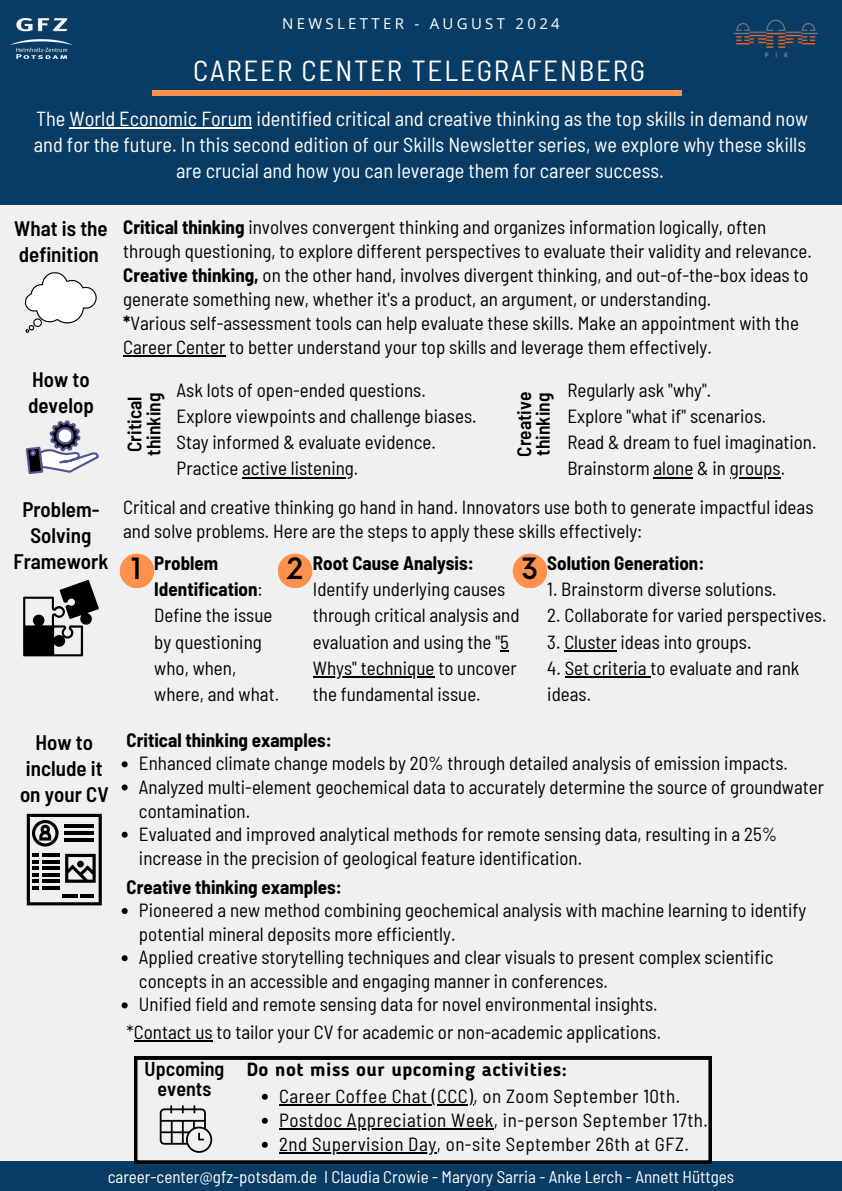
<style>
.page{position:relative;width:842px;height:1191px;background:#fff}
.page>*{position:absolute;margin:0;border:0;box-sizing:border-box;transform-origin:0 0}
.t1{font:semi-condensed 29px "Barlow";letter-spacing:.06em;color:#fff}
.t2{font:500 28.6px "Now";color:#000}
.t3{font:600 semi-condensed 21px/26.2px "Barlow";color:#000}
.t4{font:semi-condensed 20.3px/26.2px "Barlow";color:#fff;text-align:center}
.t5{font:600 semi-condensed 20px/19.5px "Barlow";color:#000;text-align:center}
.t6{font:600 semi-condensed 19.4px/18.8px "Barlow";color:#000}
.t7{font:semi-condensed 19px/26.2px "Barlow";color:#000}
.t8{font:semi-condensed 19px "Barlow";letter-spacing:.025em;color:#000}
.t9{font:700 semi-condensed 19px "Barlow";color:#000}
.t10{font:700 19px "Blogger Sans";letter-spacing:.025em;color:#000}
.t11{font:semi-condensed 17px "Barlow";color:#fff}
.t12{font:15px "Open Sans";letter-spacing:.22em;color:#fff}
.s1{font-weight:700}
</style>
<div class="page">
<div style="left:0;top:0;width:842px;height:1190px;background:#f0f0f0"></div>
<div style="left:0;top:0;width:842px;height:204px;background:#083c64"></div>
<div style="left:152px;top:90px;width:530px;height:6px;background:#ff914d"></div>
<img style="left:11px;top:18px;width:61px;height:40px">
<img style="left:733px;top:19px;width:85px;height:39px">
<div style="left:0;top:1161px;width:842px;height:29px;background:#083c64"></div>
<hr style="left:70px;top:127px;width:182px;height:2px;background:#fff">
<svg style="left:24px;top:272px;width:73px;height:61px"></svg>
<hr style="left:123px;top:355px;width:102px;height:1px;background:#000">
<svg style="left:27px;top:813px;width:75px;height:92px"></svg>
<div style="left:77px;top:860px;width:7px;height:7px;background:#000;border-radius:50%"></div>
<svg style="left:122px;top:761px;width:6px;height:6px"></svg>
<svg style="left:122px;top:784px;width:6px;height:6px"></svg>
<svg style="left:122px;top:831px;width:6px;height:6px"></svg>
<svg style="left:122px;top:908px;width:6px;height:5px"></svg>
<svg style="left:122px;top:955px;width:6px;height:6px"></svg>
<svg style="left:122px;top:1002px;width:6px;height:6px"></svg>
<hr style="left:134px;top:1040px;width:79px;height:1px;background:#000">
<svg style="left:134px;top:1056px;width:577px;height:107px"></svg>
<svg style="left:160px;top:1104px;width:52px;height:48px"></svg>
<svg style="left:262px;top:1093px;width:6px;height:6px"></svg>
<hr style="left:279px;top:1104px;width:195px;height:1px;background:#000">
<svg style="left:262px;top:1117px;width:6px;height:6px"></svg>
<hr style="left:279px;top:1128px;width:215px;height:1px;background:#000">
<svg style="left:262px;top:1141px;width:6px;height:6px"></svg>
<hr style="left:279px;top:1152px;width:158px;height:1px;background:#000">
<svg style="left:26px;top:420px;width:73px;height:54px"></svg>
<hr style="left:242px;top:477px;width:112px;height:1px;background:#000">
<hr style="left:653px;top:477px;width:40px;height:1px;background:#000">
<hr style="left:730px;top:477px;width:51px;height:1px;background:#000">
<hr style="left:313px;top:676px;width:122px;height:1px;background:#000">
<svg style="left:23px;top:580px;width:76px;height:76px"></svg>
<hr style="left:564px;top:650px;width:53px;height:1px;background:#000">
<hr style="left:565px;top:676px;width:85px;height:1px;background:#000">
<div style="left:120px;top:553px;width:34px;height:35px;background:#ff914d;border-radius:50%"></div>
<div style="left:278px;top:553px;width:34px;height:35px;background:#ff914d;border-radius:50%"></div>
<div style="left:513px;top:553px;width:34px;height:35px;background:#ff914d;border-radius:50%"></div>
<h1 class="t12" style="left:282px;top:13px;width:279px">NEWSLETTER - AUGUST 2024</h1>
<p class="t1" style="left:193px;top:52px;width:454px">CAREER CENTER TELEGRAFENBERG</p>
<h3 class="t4" style="left:34px;top:105px;width:776px">The World Economic Forum identified critical and creative thinking as the top skills in demand now and for the future. In this second edition of our Skills Newsletter series, we explore why these skills are crucial and how you can leverage them for career success.</h3>
<h3 class="t3" style="left:14px;top:214px;width:95px">What is the definition</h3>
<p class="t3" style="left:28px;top:365px;width:67px">How to develop</p>
<p class="t3" style="left:13px;top:495px;width:97px;text-align:center">Problem-<br>Solving<br>Framework</p>
<p class="t7" style="left:123px;top:214px;width:690px;line-height:24px"><span class="s1">Critical thinking</span> involves convergent thinking and organizes information logically, often through questioning, to explore different perspectives to evaluate their validity and relevance.<br><span class="s1">Creative thinking,</span> on the other hand, involves divergent thinking, and out-of-the-box ideas to generate something new, whether it's a product, an argument, or understanding.<br><span class="s1">*</span>Various self-assessment tools can help evaluate these skills. Make an appointment with the Career Center to better understand your top skills and leverage them effectively.</p>
<h2 class="t7" style="left:177px;top:376px;width:301px">Ask lots of open-ended questions.<br>Explore viewpoints and challenge biases.<br>Stay informed &amp; evaluate evidence.<br>Practice active listening.</h2>
<p class="t7" style="left:567px;top:376px;width:251px">Regularly ask "why".<br>Explore "what if" scenarios.<br>Read &amp; dream to fuel imagination.<br>Brainstorm alone &amp; in groups.</p>
<p class="t6" style="left:124px;top:455px;width:64px;rotate:-90deg">Critical thinking</p>
<h2 class="t6" style="left:514px;top:456px;width:66px;rotate:-90deg">Creative thinking</h2>
<h3 class="t7" style="left:123px;top:494px;width:692px;line-height:24px">Critical and creative thinking go hand in hand. Innovators use both to generate impactful ideas and solve problems. Here are the steps to apply these skills effectively:</h3>
<h2 class="t9" style="left:547px;top:550px;width:159px">Solution Generation:</h2>
<h2 class="t7" style="left:547px;top:575px;width:231px">1. Brainstorm diverse solutions.</h2>
<h2 class="t7" style="left:547px;top:601px;width:281px">2. Collaborate for varied perspectives.</h2>
<h2 class="t7" style="left:547px;top:627px;width:206px">3. Cluster ideas into groups.</h2>
<h2 class="t7" style="left:547px;top:654px;width:254px">4. Set criteria to evaluate and rank ideas.</h2>
<p class="t7" style="left:154px;top:549px;width:126px"><span class="s1">Problem<br>Identification</span>:<br>Define the issue by questioning who, when, where, and what.</p>
<p class="t7" style="left:313px;top:549px;width:208px"><span class="s1">Root Cause Analysis:<br></span>Identify underlying causes through critical analysis and evaluation and using the "5</p>
<h2 class="t2" style="left:131px;top:553px;width:13px">1</h2>
<p class="t2" style="left:287px;top:553px;width:18px">2</p>
<p class="t2" style="left:521px;top:553px;width:19px">3</p>
<p class="t7" style="left:313px;top:654px;width:205px">Whys" technique to uncover the fundamental issue.</p>
<h2 class="t3" style="left:20px;top:728px;width:90px;text-align:center">How to include it on your CV</h2>
<p class="t9" style="left:127px;top:728px;width:207px">Critical thinking examples:</p>
<h2 class="t7" style="left:139px;top:749px;width:651px">Enhanced climate change models by 20% through detailed analysis of emission impacts.</h2>
<h3 class="t7" style="left:139px;top:773px;width:687px;line-height:24px">Analyzed multi-element geochemical data to accurately determine the source of groundwater contamination.</h3>
<h2 class="t7" style="left:139px;top:821px;width:640px;line-height:24px">Evaluated and improved analytical methods for remote sensing data, resulting in a 25% increase in the precision of geological feature identification.</h2>
<h3 class="t9" style="left:127px;top:875px;width:217px">Creative thinking examples:</h3>
<h2 class="t7" style="left:139px;top:897px;width:669px;line-height:24px">Pioneered a new method combining geochemical analysis with machine learning to identify potential mineral deposits more efficiently.</h2>
<p class="t7" style="left:139px;top:944px;width:636px;line-height:24px">Applied creative storytelling techniques and clear visuals to present complex scientific concepts in an accessible and engaging manner in conferences.</p>
<h3 class="t7" style="left:139px;top:990px;width:520px">Unified field and remote sensing data for novel environmental insights.</h3>
<p class="t7" style="left:127px;top:1017px;width:536px">*Contact us to tailor your CV for academic or non-academic applications.</p>
<h3 class="t10" style="left:247px;top:1061px;width:322px">Do not miss our upcoming activities:</h3>
<p class="t8" style="left:279px;top:1083px;width:403px">Career Coffee Chat (CCC), on Zoom September 10th.</p>
<h3 class="t8" style="left:279px;top:1107px;width:430px">Postdoc Appreciation Week, in-person September 17th.</h3>
<p class="t8" style="left:279px;top:1131px;width:411px">2nd Supervision Day, on-site September 26th at GFZ.</p>
<h3 class="t5" style="left:145px;top:1058px;width:81px">Upcoming events</h3>
<h2 class="t11" style="left:108px;top:1165px;width:628px">career-center@gfz-potsdam.de I Claudia Crowie - Maryory Sarria - Anke Lerch - Annett Hüttges</h2>
</div>
